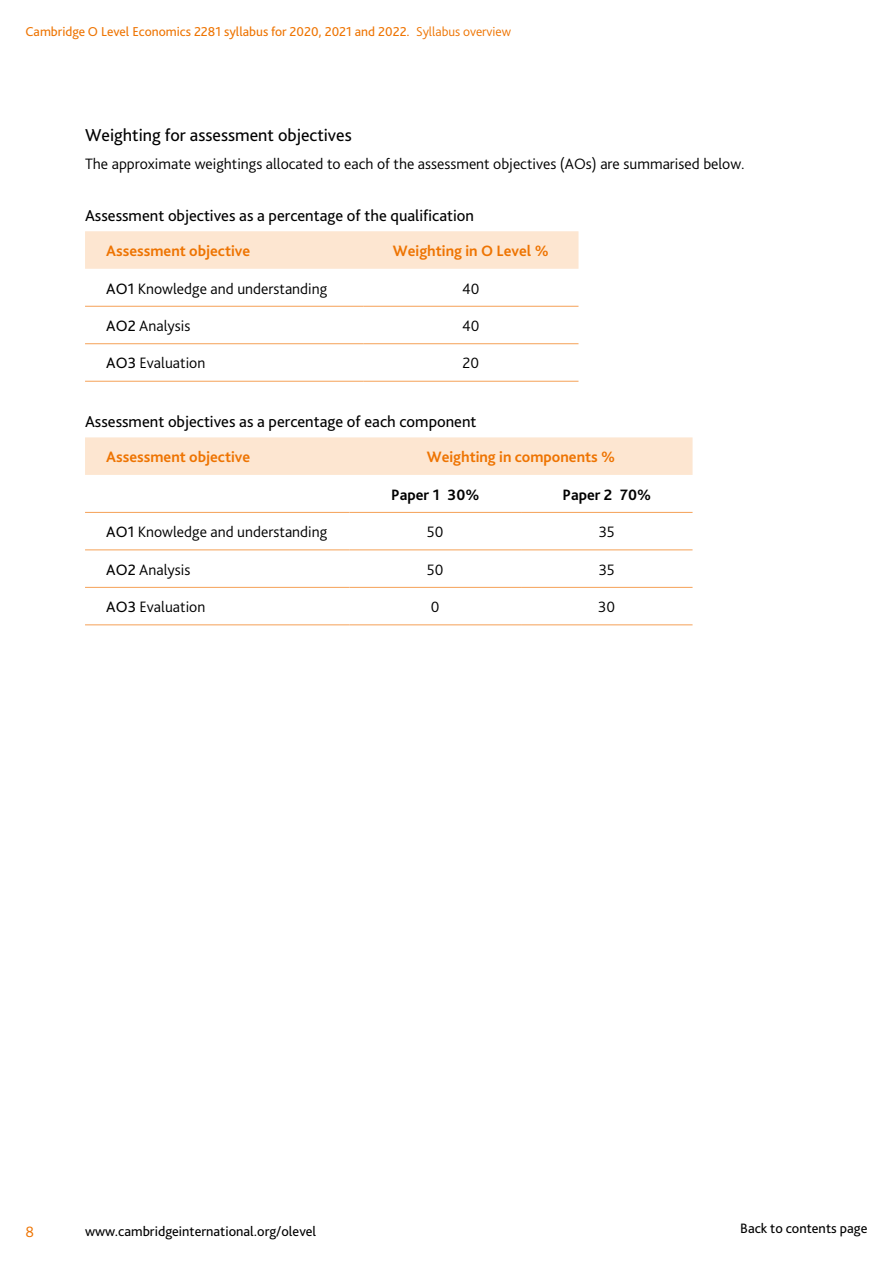
<style>
.page{position:relative;width:893px;height:1263px;background:#fff}
.page>*{position:absolute;margin:0;border:0;box-sizing:border-box;transform-origin:0 0}
.t1{font:18px "Bliss Pro";color:#000}
.t2{font:16.5px "Bliss Pro";color:#000}
.t3{font:300 15.75px "Bliss Pro";color:#000}
.t4{font:700 15.75px "Bliss Pro";color:#ee7402}
.t5{font:700 15.75px "Bliss Pro";color:#000}
.t6{font:300 15.75px "Bliss Pro";color:#ee7402}
.t7{font:14.25px "Bliss Pro";color:#000}
.t8{font:13.5px "Bliss Pro";color:#ee7402}
.s1{font-weight:300}
.s2{font-weight:400}
</style>
<div class="page">
<div style="left:85px;top:231px;width:493px;height:38px;background:#fde6d1"></div>
<hr style="left:85px;top:306px;width:278px;height:1px;background:#f5a157">
<hr style="left:363px;top:306px;width:215px;height:1px;background:#f5a157">
<hr style="left:85px;top:343px;width:278px;height:1px;background:#f5a157">
<hr style="left:363px;top:343px;width:215px;height:1px;background:#f5a157">
<hr style="left:85px;top:381px;width:278px;height:1px;background:#f5a157">
<hr style="left:363px;top:381px;width:215px;height:1px;background:#f5a157">
<div style="left:85px;top:437px;width:608px;height:38px;background:#fde6d1"></div>
<hr style="left:85px;top:512px;width:265px;height:1px;background:#f5a157">
<hr style="left:350px;top:512px;width:171px;height:1px;background:#f5a157">
<hr style="left:521px;top:512px;width:172px;height:1px;background:#f5a157">
<hr style="left:85px;top:550px;width:265px;height:1px;background:#f5a157">
<hr style="left:350px;top:550px;width:171px;height:1px;background:#f5a157">
<hr style="left:521px;top:550px;width:172px;height:1px;background:#f5a157">
<hr style="left:85px;top:587px;width:265px;height:1px;background:#f5a157">
<hr style="left:350px;top:587px;width:171px;height:1px;background:#f5a157">
<hr style="left:521px;top:587px;width:172px;height:1px;background:#f5a157">
<hr style="left:85px;top:625px;width:265px;height:1px;background:#f5a157">
<hr style="left:350px;top:625px;width:171px;height:1px;background:#f5a157">
<hr style="left:521px;top:625px;width:172px;height:1px;background:#f5a157">
<p class="t8" style="left:26px;top:23px;width:487px">Cambridge O Level Economics 2281 syllabus for 2020, 2021 and 2022. <span class="s1">Syllabus overview</span></p>
<p class="t1" style="left:85px;top:124px;width:268px">Weighting for assessment objectives</p>
<p class="t3" style="left:85px;top:154px;width:661px">The approximate weightings allocated to each of the assessment objectives (AOs) are summarised below.</p>
<p class="t2" style="left:85px;top:205px;width:390px">Assessment objectives as a percentage of the qualification</p>
<p class="t4" style="left:106px;top:241px;width:145px">Assessment objective</p>
<p class="t4" style="left:393px;top:241px;width:157px">Weighting in O Level %</p>
<p class="t3" style="left:106px;top:278px;width:222px"><span class="s2">AO1</span> Knowledge and understanding</p>
<p class="t3" style="left:462px;top:278px;width:19px">40</p>
<p class="t3" style="left:106px;top:316px;width:86px"><span class="s2">AO2</span> Analysis</p>
<p class="t3" style="left:462px;top:316px;width:19px">40</p>
<p class="t3" style="left:106px;top:353px;width:101px"><span class="s2">AO3</span> Evaluation</p>
<p class="t3" style="left:463px;top:353px;width:18px">20</p>
<p class="t2" style="left:85px;top:411px;width:393px">Assessment objectives as a percentage of each component</p>
<p class="t4" style="left:106px;top:447px;width:145px">Assessment objective</p>
<p class="t4" style="left:427px;top:447px;width:190px">Weighting in components %</p>
<p class="t5" style="left:391px;top:485px;width:90px">Paper 1 30%</p>
<p class="t5" style="left:562px;top:485px;width:90px">Paper 2 70%</p>
<p class="t3" style="left:106px;top:522px;width:222px"><span class="s2">AO1</span> Knowledge and understanding</p>
<p class="t3" style="left:427px;top:522px;width:18px">50</p>
<p class="t3" style="left:599px;top:522px;width:18px">35</p>
<p class="t3" style="left:106px;top:560px;width:86px"><span class="s2">AO2</span> Analysis</p>
<p class="t3" style="left:427px;top:560px;width:18px">50</p>
<p class="t3" style="left:599px;top:560px;width:18px">35</p>
<p class="t3" style="left:106px;top:597px;width:101px"><span class="s2">AO3</span> Evaluation</p>
<p class="t3" style="left:431px;top:597px;width:10px">0</p>
<p class="t3" style="left:598px;top:597px;width:18px">30</p>
<p class="t6" style="left:26px;top:1222px;width:10px">8</p>
<p class="t7" style="left:85px;top:1222px;width:233px">www.cambridgeinternational.org/olevel</p>
<p class="t7" style="left:740px;top:1219px;width:129px">Back to contents page</p>
</div>
